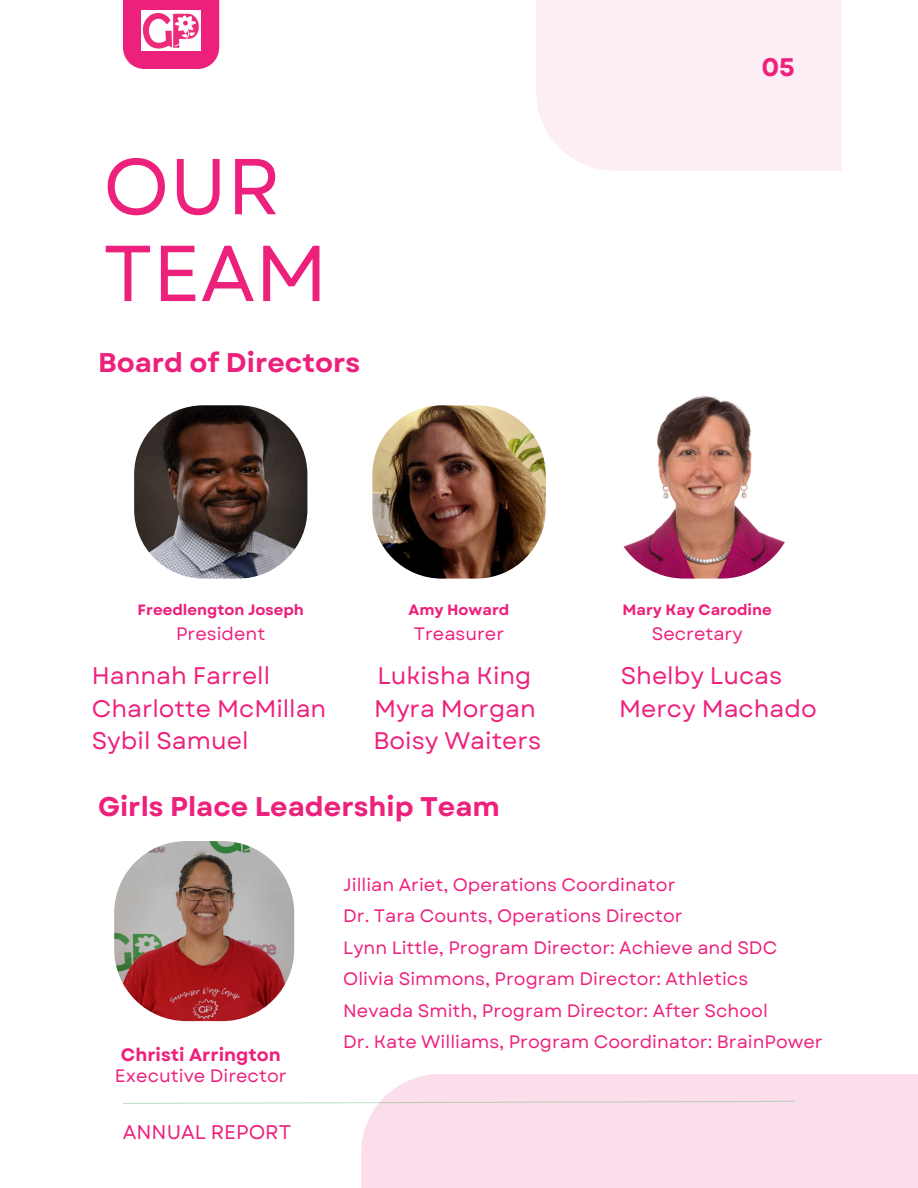
<style>
.page{position:relative;width:918px;height:1188px;background:#fff}
.page>*{position:absolute;margin:0;border:0;box-sizing:border-box;transform-origin:0 0}
.t1{font:79.05px/86.8px "Garet";color:#ed217c}
.t2{font:700 27px "Garet";color:#ed217c}
.t3{font:700 25.35px "Garet";color:#ed217c}
.t4{font:24px "Garet";color:#ed217c}
.t5{font:19.8px "Garet";color:#ed217c}
.t6{font:18px/31.5px "Garet";color:#ed217c}
.t7{font:700 18px "Garet";color:#ed217c}
.t8{font:700 15px "Garet";color:#ed217c}
</style>
<div class="page">
<img style="left:134px;top:405px;width:173px;height:174px;border-radius:69px">
<img style="left:372px;top:405px;width:174px;height:174px;border-radius:69px">
<img style="left:611px;top:394px;width:184px;height:185px;border-radius:74px">
<div style="left:123px;top:0;width:96px;height:69px;background:#ed217c"></div>
<div style="left:361px;top:1074px;width:557px;height:114px;background:#fcddeb"></div>
<svg style="left:123px;top:1101px;width:672px;height:3px"></svg>
<img style="left:141px;top:11px;width:60px;height:39px">
<div style="left:536px;top:0;width:306px;height:171px;background:#fdedf4"></div>
<img style="left:114px;top:841px;width:180px;height:180px;border-radius:72px">
<h6 class="t1" style="left:103px;top:144px;width:226px">OUR<br>TEAM</h6>
<p class="t2" style="left:98px;top:343px;width:264px">Board of Directors</p>
<p class="t8" style="left:138px;top:599px;width:168px">Freedlengton Joseph</p>
<p class="t6" style="left:176px;top:618px;width:91px">President</p>
<p class="t8" style="left:408px;top:599px;width:102px">Amy Howard</p>
<p class="t6" style="left:414px;top:618px;width:92px">Treasurer</p>
<h6 class="t3" style="left:761px;top:49px;width:35px">05</h6>
<p class="t8" style="left:623px;top:599px;width:151px">Mary Kay Carodine</p>
<h6 class="t6" style="left:652px;top:618px;width:93px">Secretary</h6>
<h2 class="t4" style="left:92px;top:658px;width:180px">Hannah Farrell</h2>
<h2 class="t4" style="left:377px;top:658px;width:156px">Lukisha King</h2>
<h2 class="t4" style="left:621px;top:658px;width:163px">Shelby Lucas</h2>
<h2 class="t4" style="left:92px;top:691px;width:236px">Charlotte McMillan</h2>
<h2 class="t4" style="left:374px;top:691px;width:163px">Myra Morgan</h2>
<h2 class="t4" style="left:619px;top:691px;width:199px">Mercy Machado</h2>
<h2 class="t4" style="left:92px;top:724px;width:158px">Sybil Samuel</h2>
<h2 class="t4" style="left:374px;top:724px;width:169px">Boisy Waiters</h2>
<p class="t2" style="left:98px;top:787px;width:403px">Girls Place Leadership Team</p>
<h6 class="t7" style="left:121px;top:1042px;width:161px">Christi Arrington</h6>
<h5 class="t6" style="left:115px;top:1060px;width:173px">Executive Director</h5>
<h3 class="t5" style="left:123px;top:1118px;width:170px">ANNUAL REPORT</h3>
<h4 class="t6" style="left:343px;top:869px;width:481px">Jillian Ariet, Operations Coordinator<br>Dr. Tara Counts, Operations Director<br>Lynn Little, Program Director: Achieve and SDC Olivia Simmons, Program Director: Athletics Nevada Smith, Program Director: After School<br>Dr. Kate Williams, Program Coordinator: BrainPower</h4>
</div>
